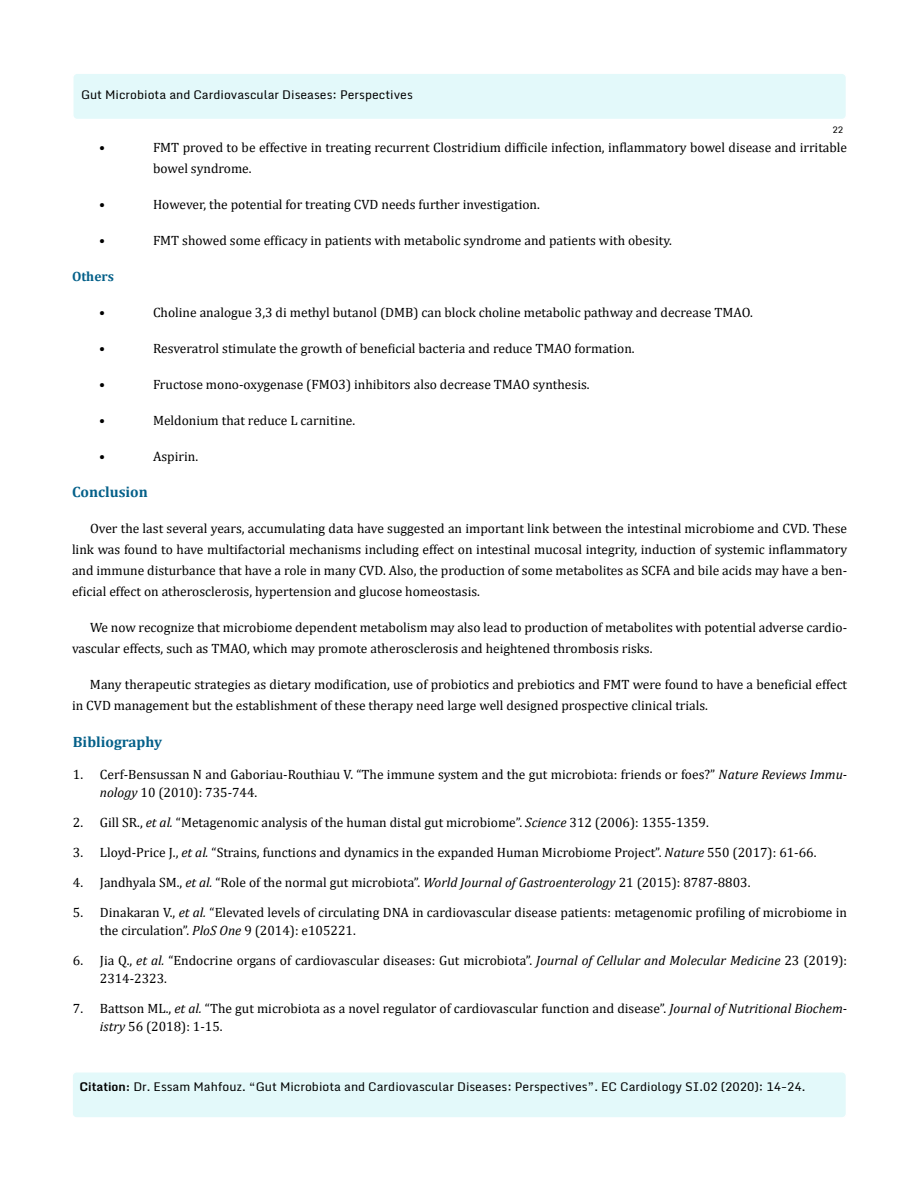
<style>
.page{position:relative;width:918px;height:1188px;background:#fff}
.page>*{position:absolute;margin:0;border:0;box-sizing:border-box;transform-origin:0 0}
.t1{font:700 15px "Cambria";color:#046089}
.t2{font:13.5px/21px "Cambria";color:#000}
.t3{font:700 13.5px "Cambria";color:#046089}
.t4{font:12px "Monda";color:#000}
.t5{font:9px "Monda";color:#000}
.s1{font-style:italic}
.s2{font-weight:700}
</style>
<div class="page">
<div style="left:73px;top:73px;width:773px;height:47px;background:#e3f9fa;border-radius:4px"></div>
<div style="left:72px;top:72px;width:775px;height:48px;border:2px solid #fff;border-radius:4px"></div>
<div style="left:72px;top:1072px;width:774px;height:46px;background:#e3f9fa;border-radius:4px"></div>
<div style="left:71px;top:1071px;width:776px;height:48px;border:2px solid #fff;border-radius:4px"></div>
<p class="t4" style="left:81px;top:87px;width:333px">Gut Microbiota and Cardiovascular Diseases: Perspectives</p>
<p class="t5" style="left:832px;top:124px;width:12px">22</p>
<p class="t2" style="left:99px;top:136px;width:7px">•</p>
<p class="t2" style="left:153px;top:136px;width:696px">FMT proved to be effective in treating recurrent Clostridium difficile infection, inflammatory bowel disease and irritable bowel syndrome.</p>
<p class="t2" style="left:99px;top:193px;width:7px">•</p>
<p class="t2" style="left:153px;top:193px;width:388px">However, the potential for treating CVD needs further investigation.</p>
<p class="t2" style="left:99px;top:229px;width:7px">•</p>
<p class="t2" style="left:153px;top:229px;width:520px">FMT showed some efficacy in patients with metabolic syndrome and patients with obesity.</p>
<p class="t3" style="left:72px;top:266px;width:43px">Others</p>
<p class="t2" style="left:99px;top:301px;width:7px">•</p>
<p class="t2" style="left:153px;top:301px;width:601px">Choline analogue 3,3 di methyl butanol (DMB) can block choline metabolic pathway and decrease TMAO.</p>
<p class="t2" style="left:99px;top:337px;width:7px">•</p>
<p class="t2" style="left:153px;top:337px;width:483px">Resveratrol stimulate the growth of beneficial bacteria and reduce TMAO formation.</p>
<p class="t2" style="left:99px;top:373px;width:7px">•</p>
<p class="t2" style="left:153px;top:373px;width:438px">Fructose mono-oxygenase (FMO3) inhibitors also decrease TMAO synthesis.</p>
<p class="t2" style="left:99px;top:409px;width:7px">•</p>
<p class="t2" style="left:153px;top:409px;width:204px">Meldonium that reduce L carnitine.</p>
<p class="t2" style="left:99px;top:445px;width:7px">•</p>
<p class="t2" style="left:153px;top:445px;width:47px">Aspirin.</p>
<p class="t1" style="left:72px;top:481px;width:77px">Conclusion</p>
<p class="t2" style="left:72px;top:517px;width:777px;text-align:justify;text-indent:18px">Over the last several years, accumulating data have suggested an important link between the intestinal microbiome and CVD. These link was found to have multifactorial mechanisms including effect on intestinal mucosal integrity, induction of systemic inflammatory and immune disturbance that have a role in many CVD. Also, the production of some metabolites as SCFA and bile acids may have a ben&shy;eficial effect on atherosclerosis, hypertension and glucose homeostasis.</p>
<p class="t2" style="left:72px;top:616px;width:777px;text-indent:18px">We now recognize that microbiome dependent metabolism may also lead to production of metabolites with potential adverse cardio&shy;vascular effects, such as TMAO, which may promote atherosclerosis and heightened thrombosis risks.</p>
<p class="t2" style="left:72px;top:673px;width:777px;text-indent:18px">Many therapeutic strategies as dietary modification, use of probiotics and prebiotics and FMT were found to have a beneficial effect in CVD management but the establishment of these therapy need large well designed prospective clinical trials.</p>
<p class="t1" style="left:73px;top:731px;width:91px">Bibliography</p>
<p class="t2" style="left:100px;top:765px;width:749px;line-height:18px;text-indent:-27px">1. Cerf-Bensussan N and Gaboriau-Routhiau V. “The immune system and the gut microbiota: friends or foes?” <span class="s1">Nature Reviews Immu&shy;nology</span> 10 (2010): 735-744.</p>
<p class="t2" style="left:73px;top:812px;width:637px">2. Gill SR., <span class="s1">et al.</span> “Metagenomic analysis of the human distal gut microbiome”. <span class="s1">Science</span> 312 (2006): 1355‐1359.</p>
<p class="t2" style="left:73px;top:842px;width:745px">3. Lloyd-Price J., <span class="s1">et al.</span> “Strains, functions and dynamics in the expanded Human Microbiome Project”. <span class="s1">Nature</span> 550 (2017): 61-66.</p>
<p class="t2" style="left:73px;top:872px;width:679px">4. Jandhyala SM., <span class="s1">et al.</span> “Role of the normal gut microbiota”. <span class="s1">World Journal of Gastroenterology</span> 21 (2015): 8787‐8803.</p>
<p class="t2" style="left:100px;top:903px;width:749px;line-height:18px;text-indent:-27px">5. Dinakaran V., <span class="s1">et al.</span> “Elevated levels of circulating DNA in cardiovascular disease patients: metagenomic profiling of microbiome in the circulation”. <span class="s1">PloS One</span> 9 (2014): e105221.</p>
<p class="t2" style="left:100px;top:951px;width:749px;line-height:18px;text-indent:-27px">6. Jia Q., <span class="s1">et al.</span> “Endocrine organs of cardiovascular diseases: Gut microbiota”. <span class="s1">Journal of Cellular and Molecular Medicine</span> 23 (2019):<br>2314-2323.</p>
<p class="t2" style="left:100px;top:999px;width:749px;line-height:18px;text-indent:-27px">7. Battson ML., <span class="s1">et al.</span> “The gut microbiota as a novel regulator of cardiovascular function and disease”. <span class="s1">Journal of Nutritional Biochem&shy;istry</span> 56 (2018): 1‐15.</p>
<p class="t4" style="left:80px;top:1078px;width:727px"><span class="s2">Citation:</span> Dr. Essam Mahfouz. “Gut Microbiota and Cardiovascular Diseases: Perspectives”. EC Cardiology SI.02 (2020): 14-24.</p>
</div>
